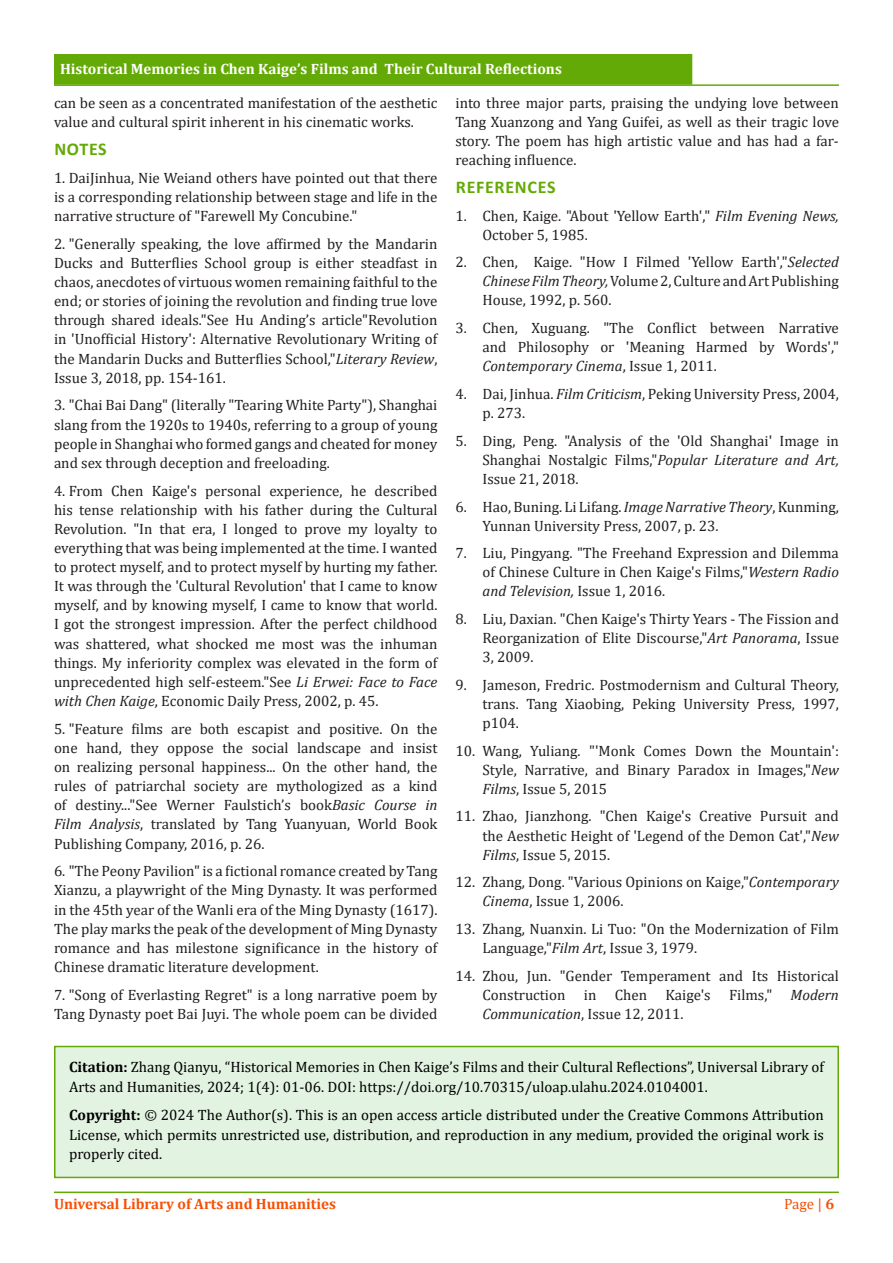
<style>
.page{position:relative;width:893px;height:1263px;background:#fff}
.page>*{position:absolute;margin:0;border:0;box-sizing:border-box;transform-origin:0 0}
.t1{font:700 18px "Calibri";letter-spacing:.04em;color:#64aa06}
.t2{font:15px/19.2px "Cambria";color:#231f20;text-align:justify}
.t3{font:15px/19.5px "Cambria";color:#000}
.t4{font:700 15px "Cambria";color:#fff}
.t5{font:700 15px "Cambria";color:#f65005}
.t6{font:15px "Cambria";color:#f65005}
.s1{font-style:italic}
.s2{font-weight:700}
</style>
<div class="page">
<hr style="left:54px;top:1191px;width:785px;height:2px;background:#64aa06">
<hr style="left:54px;top:84px;width:785px;height:2px;background:#64aa06">
<div style="left:55px;top:55px;width:637px;height:29px;background:#64aa06"></div>
<div style="left:54px;top:54px;width:638px;height:31px;border:2px solid #64aa06"></div>
<div style="left:55px;top:1046px;width:783px;height:131px;background:#e3f3e2"></div>
<div style="left:54px;top:1046px;width:785px;height:132px;border:2px solid #64aa06"></div>
<p class="t4" style="left:60px;top:58px;width:503px">Historical Memories in Chen Kaige’s Films and Their Cultural Reflections</p>
<p class="t2" style="left:54px;top:93px;width:385px">can be seen as a concentrated manifestation of the aesthetic value and cultural spirit inherent in his cinematic works.</p>
<p class="t1" style="left:54px;top:136px;width:54px">NOTES</p>
<p class="t2" style="left:54px;top:168px;width:385px">1. DaiJinhua, Nie Weiand others have pointed out that there is a corresponding relationship between stage and life in the narrative structure of "Farewell My Concubine."</p>
<p class="t2" style="left:54px;top:234px;width:385px">2. "Generally speaking, the love affirmed by the Mandarin Ducks and Butterflies School group is either steadfast in chaos, anecdotes of virtuous women remaining faithful to the end; or stories of joining the revolution and finding true love through shared ideals."See Hu Anding’s article"Revolution in 'Unofficial History': Alternative Revolutionary Writing of the Mandarin Ducks and Butterflies School,"<span class="s1">Literary Review</span>, Issue 3, 2018, pp. 154-161.</p>
<p class="t2" style="left:54px;top:396px;width:385px">3. "Chai Bai Dang" (literally "Tearing White Party"), Shanghai slang from the 1920s to 1940s, referring to a group of young people in Shanghai who formed gangs and cheated for money and sex through deception and freeloading.</p>
<p class="t2" style="left:54px;top:481px;width:385px">4. From Chen Kaige's personal experience, he described his tense relationship with his father during the Cultural Revolution. "In that era, I longed to prove my loyalty to everything that was being implemented at the time. I wanted to protect myself, and to protect myself by hurting my father.<br>It was through the 'Cultural Revolution' that I came to know myself, and by knowing myself, I came to know that world.<br>I got the strongest impression. After the perfect childhood was shattered, what shocked me most was the inhuman things. My inferiority complex was elevated in the form of unprecedented high self-esteem."See <span class="s1">Li Erwei: Face to Face with Chen Kaige</span>, Economic Daily Press, 2002, p. 45.</p>
<p class="t2" style="left:54px;top:719px;width:385px">5. "Feature films are both escapist and positive. On the one hand, they oppose the social landscape and insist on realizing personal happiness... On the other hand, the rules of patriarchal society are mythologized as a kind of destiny..."See Werner Faulstich’s book<span class="s1">Basic Course in Film Analysis</span>, translated by Tang Yuanyuan, World Book Publishing Company, 2016, p. 26.</p>
<p class="t2" style="left:54px;top:861px;width:385px">6. "The Peony Pavilion" is a fictional romance created by Tang Xianzu, a playwright of the Ming Dynasty. It was performed in the 45th year of the Wanli era of the Ming Dynasty (1617).<br>The play marks the peak of the development of Ming Dynasty romance and has milestone significance in the history of Chinese dramatic literature development.</p>
<p class="t2" style="left:54px;top:985px;width:385px">7. "Song of Everlasting Regret" is a long narrative poem by<br>Tang Dynasty poet Bai Juyi. The whole poem can be divided</p>
<p class="t2" style="left:455px;top:93px;width:385px">into three major parts, praising the undying love between Tang Xuanzong and Yang Guifei, as well as their tragic love story. The poem has high artistic value and has had a far&shy;reaching influence.</p>
<p class="t1" style="left:456px;top:174px;width:101px">REFERENCES</p>
<p class="t2" style="left:482px;top:206px;width:358px;text-indent:-27px">1. Chen, Kaige. "About 'Yellow Earth'," <span class="s1">Film Evening News,<br></span>October 5, 1985.</p>
<p class="t2" style="left:482px;top:253px;width:358px;text-indent:-27px">2. Chen, Kaige. "How I Filmed 'Yellow Earth',"<span class="s1">Selected Chinese Film Theory,</span> Volume 2, Culture and Art Publishing House, 1992, p. 560.</p>
<p class="t2" style="left:482px;top:318px;width:358px;text-indent:-27px">3. Chen, Xuguang. "The Conflict between Narrative and Philosophy or 'Meaning Harmed by Words'," <span class="s1">Contemporary Cinema</span>, Issue 1, 2011.</p>
<p class="t2" style="left:482px;top:384px;width:358px;text-indent:-27px">4. Dai, Jinhua. <span class="s1">Film Criticism</span>, Peking University Press, 2004, p. 273.</p>
<p class="t2" style="left:482px;top:431px;width:358px;text-indent:-27px">5. Ding, Peng. "Analysis of the 'Old Shanghai' Image in Shanghai Nostalgic Films,"<span class="s1">Popular Literature and Art, </span>Issue 21, 2018.</p>
<p class="t2" style="left:482px;top:497px;width:358px;text-indent:-27px">6. Hao, Buning. Li Lifang. <span class="s1">Image Narrative Theory</span>, Kunming,<br>Yunnan University Press, 2007, p. 23.</p>
<p class="t2" style="left:482px;top:543px;width:358px;text-indent:-27px">7. Liu, Pingyang. "The Freehand Expression and Dilemma of Chinese Culture in Chen Kaige's Films,"<span class="s1">Western Radio and Television,</span> Issue 1, 2016.</p>
<p class="t2" style="left:482px;top:609px;width:358px;text-indent:-27px">8. Liu, Daxian. "Chen Kaige's Thirty Years - The Fission and Reorganization of Elite Discourse,"<span class="s1">Art Panorama</span>, Issue 3, 2009.</p>
<p class="t2" style="left:482px;top:675px;width:358px;text-indent:-27px">9. Jameson, Fredric. Postmodernism and Cultural Theory, trans. Tang Xiaobing, Peking University Press, 1997, p104.</p>
<p class="t2" style="left:482px;top:741px;width:358px;text-indent:-27px">10. Wang, Yuliang. "'Monk Comes Down the Mountain':<br>Style, Narrative, and Binary Paradox in Images,"<span class="s1">New Films</span>, Issue 5, 2015</p>
<p class="t2" style="left:482px;top:807px;width:358px;text-indent:-27px">11. Zhao, Jianzhong. "Chen Kaige's Creative Pursuit and the Aesthetic Height of 'Legend of the Demon Cat',"<span class="s1">New Films</span>, Issue 5, 2015.</p>
<p class="t2" style="left:482px;top:872px;width:358px;text-indent:-27px">12. Zhang, Dong. "Various Opinions on Kaige,"<span class="s1">Contemporary<br>Cinema</span>, Issue 1, 2006.</p>
<p class="t2" style="left:482px;top:919px;width:358px;text-indent:-27px">13. Zhang, Nuanxin. Li Tuo: "On the Modernization of Film<br>Language,"<span class="s1">Film Art</span>, Issue 3, 1979.</p>
<p class="t2" style="left:482px;top:966px;width:358px;text-indent:-27px">14. Zhou, Jun. "Gender Temperament and Its Historical Construction in Chen Kaige's Films," <span class="s1">Modern Communication</span>, Issue 12, 2011.</p>
<p class="t3" style="left:69px;top:1057px;width:756px"><span class="s2">Citation:</span> Zhang Qianyu, “Historical Memories in Chen Kaige’s Films and their Cultural Reflections”, Universal Library of<br>Arts and Humanities, 2024; 1(4): 01-06. DOI: https://doi.org/10.70315/uloap.ulahu.2024.0104001.</p>
<p class="t3" style="left:69px;top:1105px;width:756px;text-align:justify"><span class="s2">Copyright:</span> © 2024 The Author(s). This is an open access article distributed under the Creative Commons Attribution License, which permits unrestricted use, distribution, and reproduction in any medium, provided the original work is properly cited.</p>
<p class="t5" style="left:54px;top:1193px;width:283px">Universal Library of Arts and Humanities</p>
<p class="t6" style="left:784px;top:1195px;width:52px">Page | <span class="s2">6</span></p>
</div>
